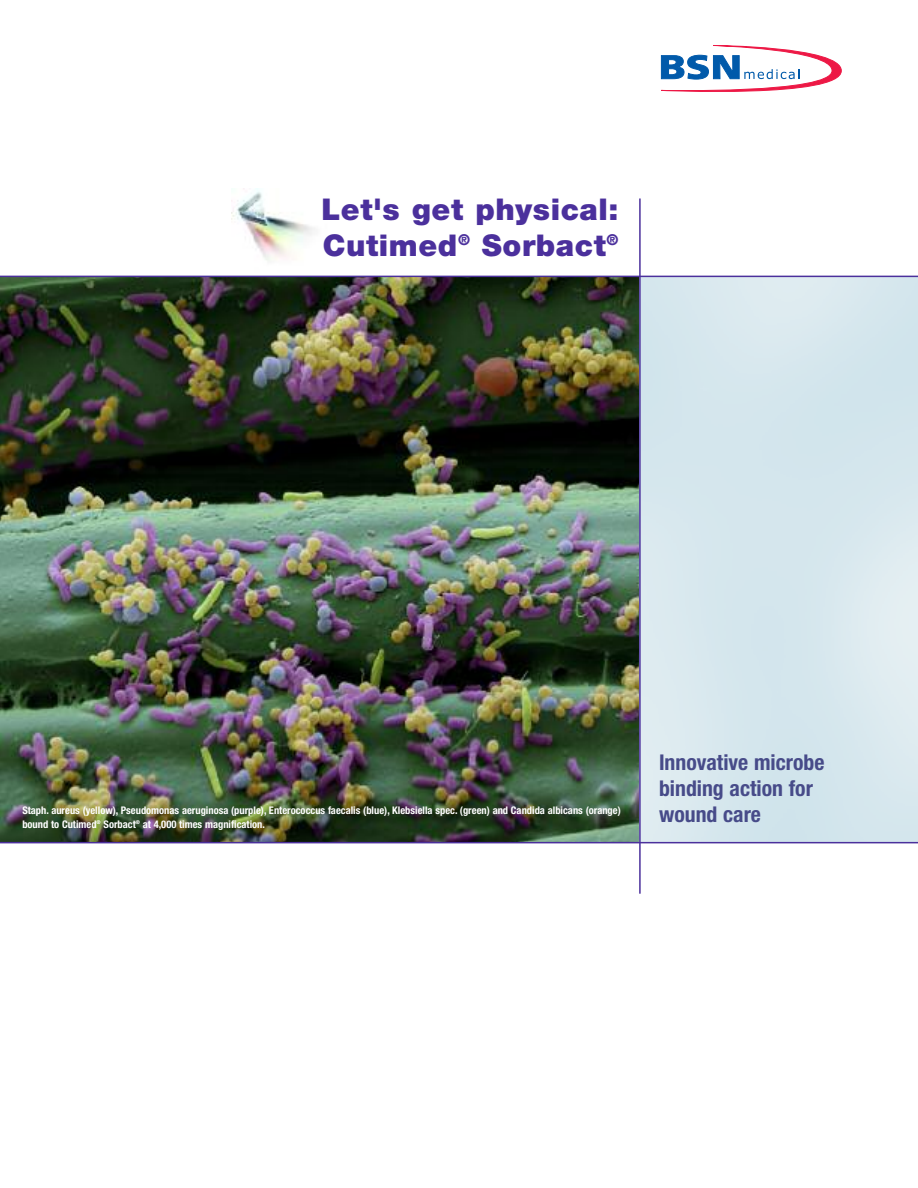
<style>
.page{position:relative;width:918px;height:1188px;background:#fff}
.page>*{position:absolute;margin:0;border:0;box-sizing:border-box;transform-origin:0 0}
.t1{font:900 30px/36px "Helvetica Neue";letter-spacing:.02em;color:#4b309c}
.t2{font:700 condensed 21.75px/26.2px "Helvetica Neue";color:#474b89}
.t3{font:700 condensed 10.5px/13.5px "Helvetica Neue";color:#fff}
</style>
<div class="page">
<img style="left:232px;top:188px;width:118px;height:88px">
<img style="left:0;top:277px;width:639px;height:565px">
<div style="left:640px;top:277px;width:278px;height:566px;background:#d5e7ed"></div>
<hr style="left:0;top:842px;width:918px;height:1px;background:#4b309c">
<svg style="left:661px;top:45px;width:181px;height:47px"></svg>
<hr style="left:639px;top:198px;width:2px;height:696px;background:#4b309c">
<hr style="left:0;top:276px;width:918px;height:1px;background:#4b309c">
<h1 class="t1" style="left:321px;top:194px;width:299px">Let's get physical:<br>Cutimed<sup>®</sup> Sorbact<sup>®</sup></h1>
<p class="t3" style="left:22px;top:804px;width:600px">Staph. aureus (yellow), Pseudomonas aeruginosa (purple), Enterococcus faecalis (blue), Klebsiella spec. (green) and Candida albicans (orange) bound to Cutimed<sup>®</sup> Sorbact<sup>®</sup> at 4,000 times magnification.</p>
<h2 class="t2" style="left:659px;top:749px;width:167px">Innovative microbe binding action for wound care</h2>
</div>
